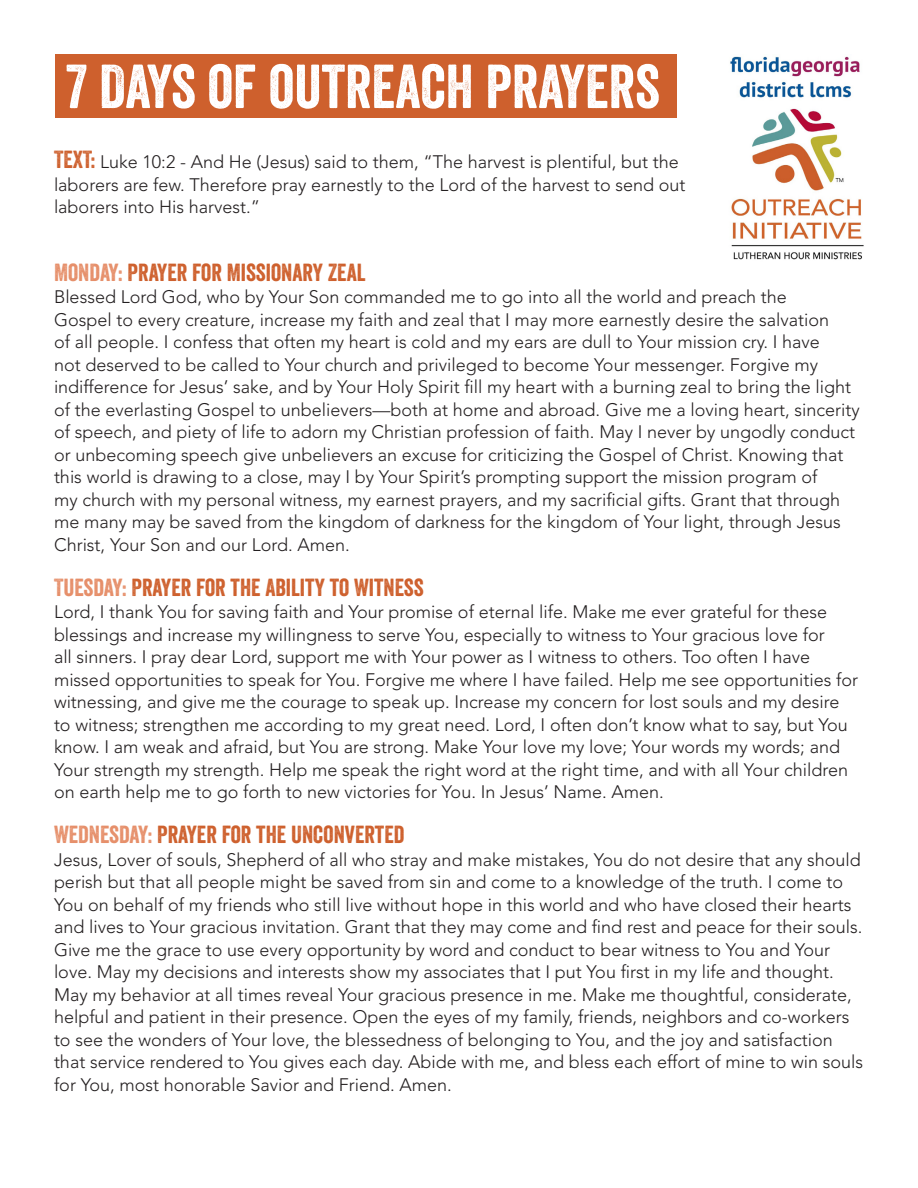
<style>
.page{position:relative;width:918px;height:1188px;background:#fff}
.page>*{position:absolute;margin:0;border:0;box-sizing:border-box;transform-origin:0 0}
.t1{font:60px "Veneer";color:#fff}
.t2{font:24px "Veneer";color:#ce602d}
.t3{font:300 18px/22.5px "Avenir LT Std";color:#231f20}
.s1{font-family:"Veneer";font-weight:400;font-size:24px;color:#ce602d}
.s2{color:#e68f6a}
</style>
<div class="page">
<div style="left:55px;top:55px;width:621px;height:63px;background:#ce602d"></div>
<img style="left:730px;top:56px;width:134px;height:204px">
<p class="t1" style="left:66px;top:50px;width:595px">7 DAYS OF OUTREACH PRAYERS</p>
<p class="t3" style="left:54px;top:151px;width:633px"><span class="s1">TEXT:</span> Luke 10:2 - And He (Jesus) said to them, “The harvest is plentiful, but the laborers are few. Therefore pray earnestly to the Lord of the harvest to send out laborers into His harvest.”</p>
<p class="t2" style="left:54px;top:258px;width:313px"><span class="s2">MONDAY:</span> PRAYER FOR MISSIONARY ZEAL</p>
<p class="t3" style="left:54px;top:286px;width:807px">Blessed Lord God, who by Your Son commanded me to go into all the world and preach the<br>Gospel to every creature, increase my faith and zeal that I may more earnestly desire the salvation<br>of all people. I confess that often my heart is cold and my ears are dull to Your mission cry. I have<br>not deserved to be called to Your church and privileged to become Your messenger. Forgive my indifference for Jesus’ sake, and by Your Holy Spirit fill my heart with a burning zeal to bring the light of the everlasting Gospel to unbelievers—both at home and abroad. Give me a loving heart, sincerity of speech, and piety of life to adorn my Christian profession of faith. May I never by ungodly conduct or unbecoming speech give unbelievers an excuse for criticizing the Gospel of Christ. Knowing that this world is drawing to a close, may I by Your Spirit’s prompting support the mission program of<br>my church with my personal witness, my earnest prayers, and my sacrificial gifts. Grant that through me many may be saved from the kingdom of darkness for the kingdom of Your light, through Jesus Christ, Your Son and our Lord. Amen.</p>
<p class="t2" style="left:54px;top:573px;width:371px"><span class="s2">TUESDAY:</span> PRAYER FOR THE ABILITY TO WITNESS</p>
<p class="t3" style="left:54px;top:601px;width:806px">Lord, I thank You for saving faith and Your promise of eternal life. Make me ever grateful for these blessings and increase my willingness to serve You, especially to witness to Your gracious love for<br>all sinners. I pray dear Lord, support me with Your power as I witness to others. Too often I have missed opportunities to speak for You. Forgive me where I have failed. Help me see opportunities for witnessing, and give me the courage to speak up. Increase my concern for lost souls and my desire to witness; strengthen me according to my great need. Lord, I often don’t know what to say, but You know. I am weak and afraid, but You are strong. Make Your love my love; Your words my words; and Your strength my strength. Help me speak the right word at the right time, and with all Your children on earth help me to go forth to new victories for You. In Jesus’ Name. Amen.</p>
<p class="t2" style="left:54px;top:820px;width:352px"><span class="s2">WEDNESDAY:</span> PRAYER FOR THE UNCONVERTED</p>
<p class="t3" style="left:54px;top:848px;width:811px">Jesus, Lover of souls, Shepherd of all who stray and make mistakes, You do not desire that any should perish but that all people might be saved from sin and come to a knowledge of the truth. I come to You on behalf of my friends who still live without hope in this world and who have closed their hearts and lives to Your gracious invitation. Grant that they may come and find rest and peace for their souls.<br>Give me the grace to use every opportunity by word and conduct to bear witness to You and Your love. May my decisions and interests show my associates that I put You first in my life and thought.<br>May my behavior at all times reveal Your gracious presence in me. Make me thoughtful, considerate, helpful and patient in their presence. Open the eyes of my family, friends, neighbors and co-workers to see the wonders of Your love, the blessedness of belonging to You, and the joy and satisfaction that service rendered to You gives each day. Abide with me, and bless each effort of mine to win souls for You, most honorable Savior and Friend. Amen.</p>
</div>
